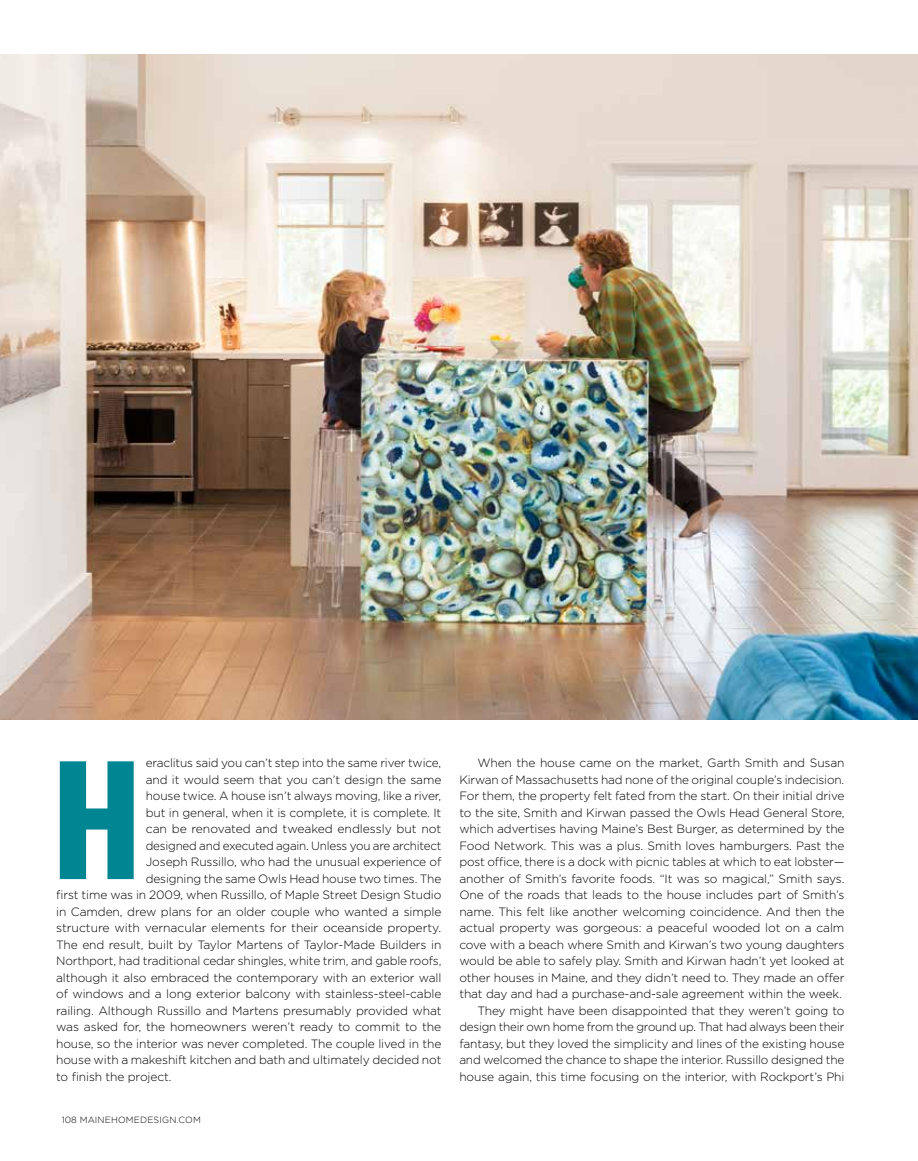
<style>
.page{position:relative;width:918px;height:1161px;background:#fff}
.page>*{position:absolute;margin:0;border:0;box-sizing:border-box;transform-origin:0 0}
.t1{font:162px "American Purpose";color:#008692}
.t2{font:300 12px/16.5px "Gotham";letter-spacing:-.01em;color:#000;text-align:right}
.t3{font:300 9px "Gotham";letter-spacing:.02em;color:#000}
</style>
<div class="page">
<img style="left:0;top:54px;width:918px;height:665px">
<p class="t2" style="left:146px;top:754px;width:297px">eraclitus said you can’t step into the same river twice,</p>
<p class="t2" style="left:146px;top:771px;width:297px">and it would seem that you can’t design the same</p>
<p class="t2" style="left:146px;top:787px;width:297px">house twice. A house isn’t always moving, like a river,</p>
<p class="t2" style="left:146px;top:804px;width:297px">but in general, when it is complete, it is complete. It</p>
<p class="t2" style="left:146px;top:820px;width:297px">can be renovated and tweaked endlessly but not</p>
<p class="t2" style="left:146px;top:837px;width:297px">designed and executed again. Unless you are architect</p>
<p class="t2" style="left:146px;top:853px;width:297px">Joseph Russillo, who had the unusual experience of</p>
<p class="t2" style="left:146px;top:870px;width:297px">designing the same Owls Head house two times. The</p>
<p class="t2" style="left:56px;top:886px;width:387px">first time was in 2009, when Russillo, of Maple Street Design Studio</p>
<p class="t2" style="left:56px;top:903px;width:387px">in Camden, drew plans for an older couple who wanted a simple</p>
<p class="t2" style="left:56px;top:919px;width:386px">structure with vernacular elements for their oceanside property.</p>
<p class="t2" style="left:56px;top:936px;width:387px">The end result, built by Taylor Martens of Taylor-Made Builders in</p>
<p class="t2" style="left:56px;top:952px;width:387px">Northport, had traditional cedar shingles, white trim, and gable roofs,</p>
<p class="t2" style="left:56px;top:969px;width:387px">although it also embraced the contemporary with an exterior wall</p>
<p class="t2" style="left:56px;top:985px;width:387px">of windows and a long exterior balcony with stainless-steel-cable</p>
<p class="t2" style="left:56px;top:1002px;width:387px">railing. Although Russillo and Martens presumably provided what</p>
<p class="t2" style="left:56px;top:1018px;width:387px">was asked for, the homeowners weren’t ready to commit to the</p>
<p class="t2" style="left:56px;top:1035px;width:387px">house, so the interior was never completed. The couple lived in the</p>
<p class="t2" style="left:56px;top:1051px;width:387px">house with a makeshift kitchen and bath and ultimately decided not</p>
<p class="t2" style="left:56px;top:1068px;width:117px">to finish the project.</p>
<h1 class="t1" style="left:54px;top:757px;width:87px">H</h1>
<p class="t3" style="left:62px;top:1114px;width:140px">108 MAINEHOMEDESIGN.COM</p>
<p class="t2" style="left:459px;top:754px;width:387px">When the house came on the market, Garth Smith and Susan Kirwan of Massachusetts had none of the original couple’s indecision.<br>For them, the property felt fated from the start. On their initial drive to the site, Smith and Kirwan passed the Owls Head General Store, which advertises having Maine’s Best Burger, as determined by the Food Network. This was a plus. Smith loves hamburgers. Past the post office, there is a dock with picnic tables at which to eat lobster— another of Smith’s favorite foods. “It was so magical,” Smith says.<br>One of the roads that leads to the house includes part of Smith’s name. This felt like another welcoming coincidence. And then the actual property was gorgeous: a peaceful wooded lot on a calm cove with a beach where Smith and Kirwan’s two young daughters would be able to safely play. Smith and Kirwan hadn’t yet looked at other houses in Maine, and they didn’t need to. They made an offer that day and had a purchase-and-sale agreement within the week.<br>They might have been disappointed that they weren’t going to design their own home from the ground up. That had always been their fantasy, but they loved the simplicity and lines of the existing house and welcomed the chance to shape the interior. Russillo designed the house again, this time focusing on the interior, with Rockport’s Phi</p>
</div>
